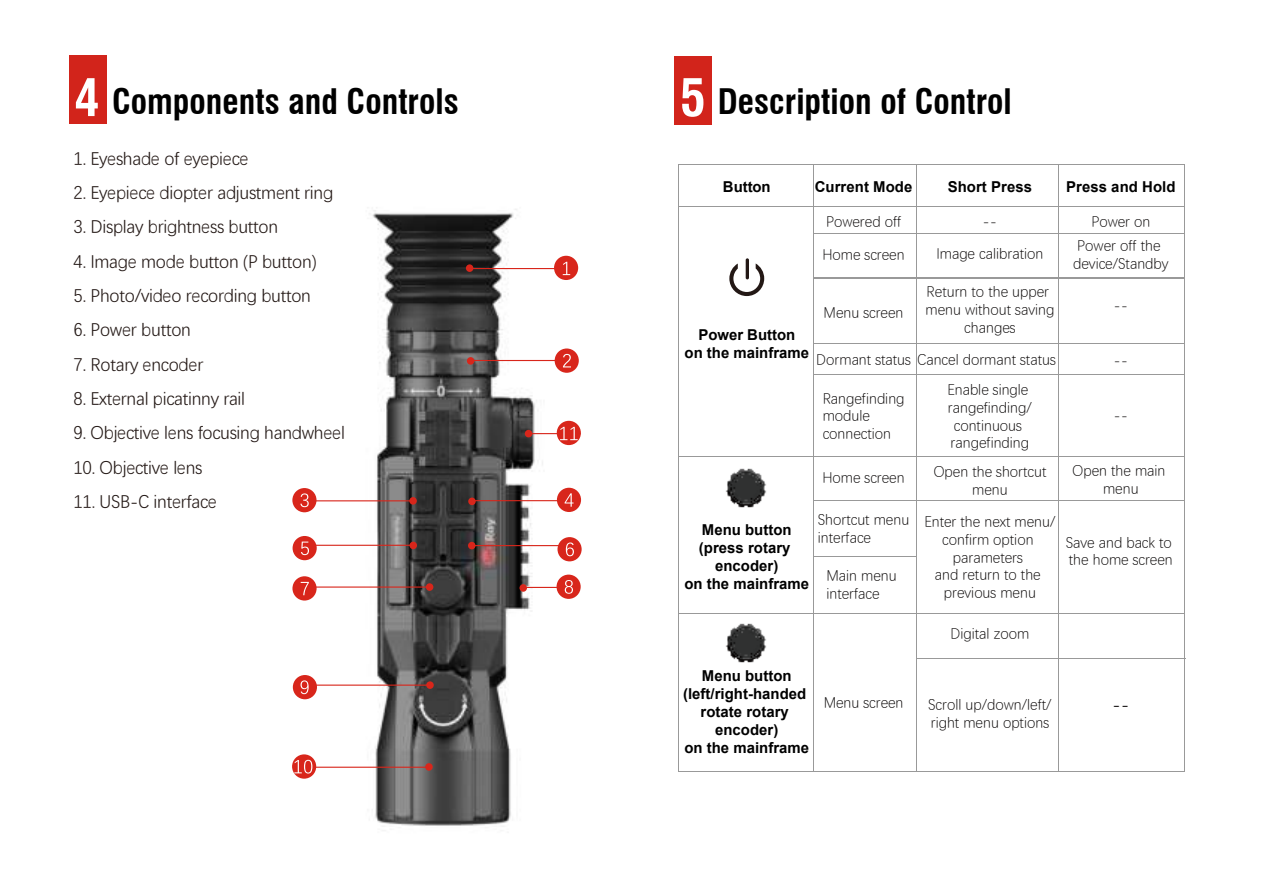
<style>
.page{position:relative;width:1263px;height:893px;background:#fff}
.page>*{position:absolute;margin:0;border:0;box-sizing:border-box;transform-origin:0 0}
.t1{font:700 condensed 51px "Swiss 721 BT";color:#fff}
.t2{font:700 condensed 34.35px "Swiss 721 BT";color:#000}
.t3{font:18px "Deng Xian";letter-spacing:-.02em;color:#231815}
.t4{font:17.7px "Deng Xian";color:#040000}
.t5{font:700 15px/18px "Arial";color:#000;text-align:center}
.t6{font:300 14.85px/17.9px "Deng Xian";color:#040000}
</style>
<div class="page">
<div style="left:69px;top:55px;width:38px;height:69px;background:#d2241b"></div>
<div style="left:674px;top:56px;width:38px;height:68px;background:#d2241b"></div>
<img style="left:344px;top:209px;width:208px;height:617px">
<hr style="left:472px;top:500px;width:102px;height:1px;background:#d8261b">
<hr style="left:473px;top:545px;width:101px;height:1px;background:#d8261b">
<hr style="left:312px;top:500px;width:101px;height:1px;background:#d8261b">
<hr style="left:469px;top:360px;width:101px;height:1px;background:#d8261b">
<hr style="left:469px;top:268px;width:102px;height:1px;background:#d8261b">
<hr style="left:312px;top:545px;width:102px;height:1px;background:#d8261b">
<hr style="left:312px;top:586px;width:118px;height:2px;background:#d8261b">
<hr style="left:312px;top:685px;width:118px;height:1px;background:#d8261b">
<hr style="left:311px;top:767px;width:118px;height:1px;background:#d8261b">
<hr style="left:524px;top:587px;width:49px;height:1px;background:#d8261b">
<div style="left:554px;top:256px;width:24px;height:24px;background:#d8261b;border-radius:50%"></div>
<div style="left:555px;top:348px;width:24px;height:25px;background:#d8261b;border-radius:50%"></div>
<svg style="left:563px;top:262px;width:7px;height:13px"></svg>
<hr style="left:528px;top:433px;width:52px;height:1px;background:#d8261b">
<svg style="left:557px;top:421px;width:24px;height:24px"></svg>
<svg style="left:560px;top:427px;width:18px;height:13px"></svg>
<svg style="left:563px;top:354px;width:8px;height:13px"></svg>
<div style="left:292px;top:488px;width:24px;height:24px;background:#d8261b;border-radius:50%"></div>
<svg style="left:300px;top:493px;width:9px;height:14px"></svg>
<div style="left:293px;top:536px;width:24px;height:24px;background:#d8261b;border-radius:50%"></div>
<svg style="left:301px;top:542px;width:8px;height:13px"></svg>
<div style="left:292px;top:576px;width:25px;height:25px;background:#d8261b;border-radius:50%"></div>
<svg style="left:301px;top:582px;width:8px;height:13px"></svg>
<div style="left:293px;top:675px;width:24px;height:24px;background:#d8261b;border-radius:50%"></div>
<svg style="left:301px;top:680px;width:8px;height:14px"></svg>
<svg style="left:292px;top:754px;width:24px;height:25px"></svg>
<svg style="left:294px;top:760px;width:18px;height:14px"></svg>
<div style="left:557px;top:488px;width:24px;height:24px;background:#d8261b;border-radius:50%"></div>
<svg style="left:565px;top:493px;width:9px;height:14px"></svg>
<div style="left:557px;top:537px;width:25px;height:24px;background:#d8261b;border-radius:50%"></div>
<svg style="left:566px;top:543px;width:8px;height:13px"></svg>
<div style="left:556px;top:575px;width:25px;height:24px;background:#d8261b;border-radius:50%"></div>
<svg style="left:565px;top:580px;width:8px;height:14px"></svg>
<div style="left:525px;top:430px;width:7px;height:7px;background:#d8261b;border-radius:50%"></div>
<div style="left:466px;top:264px;width:7px;height:8px;background:#d8261b;border-radius:50%"></div>
<div style="left:467px;top:357px;width:7px;height:8px;background:#d8261b;border-radius:50%"></div>
<div style="left:409px;top:497px;width:8px;height:8px;background:#d8261b;border-radius:50%"></div>
<div style="left:468px;top:498px;width:8px;height:7px;background:#d8261b;border-radius:50%"></div>
<div style="left:468px;top:542px;width:7px;height:7px;background:#d8261b;border-radius:50%"></div>
<div style="left:519px;top:584px;width:8px;height:8px;background:#d8261b;border-radius:50%"></div>
<div style="left:409px;top:542px;width:8px;height:7px;background:#d8261b;border-radius:50%"></div>
<div style="left:426px;top:583px;width:7px;height:8px;background:#d8261b;border-radius:50%"></div>
<div style="left:426px;top:681px;width:8px;height:8px;background:#d8261b;border-radius:50%"></div>
<div style="left:425px;top:763px;width:8px;height:8px;background:#d8261b;border-radius:50%"></div>
<svg style="left:729px;top:263px;width:35px;height:33px"></svg>
<hr style="left:746px;top:258px;width:3px;height:21px;background:#231815;border-radius:2px">
<hr style="left:678px;top:164px;width:506px;height:1px;background:#999">
<hr style="left:678px;top:165px;width:1px;height:606px;background:#999">
<hr style="left:813px;top:165px;width:1px;height:606px;background:#999">
<hr style="left:916px;top:165px;width:1px;height:606px;background:#999">
<hr style="left:1058px;top:165px;width:1px;height:606px;background:#999">
<hr style="left:1184px;top:164px;width:1px;height:608px;background:#999">
<hr style="left:678px;top:206px;width:506px;height:1px;background:#999">
<hr style="left:678px;top:456px;width:506px;height:1px;background:#999">
<hr style="left:678px;top:613px;width:506px;height:1px;background:#999">
<hr style="left:678px;top:771px;width:506px;height:1px;background:#999">
<hr style="left:813px;top:233px;width:372px;height:1px;background:#999">
<hr style="left:813px;top:500px;width:372px;height:1px;background:#999">
<hr style="left:813px;top:556px;width:103px;height:1px;background:#999">
<hr style="left:916px;top:658px;width:269px;height:1px;background:#999">
<hr style="left:813px;top:277px;width:371px;height:1px;background:#999">
<hr style="left:813px;top:343px;width:371px;height:1px;background:#999">
<hr style="left:813px;top:374px;width:371px;height:1px;background:#999">
<img style="left:725px;top:468px;width:42px;height:40px">
<img style="left:725px;top:623px;width:42px;height:40px">
<h1 class="t1" style="left:74px;top:77px;width:27px">4</h1>
<h1 class="t1" style="left:680px;top:77px;width:27px">5</h1>
<h2 class="t2" style="left:112px;top:88px;width:348px">Components and Controls</h2>
<p class="t3" style="left:73px;top:152px;width:177px">1. Eyeshade of eyepiece</p>
<p class="t3" style="left:73px;top:186px;width:261px">2. Eyepiece diopter adjustment ring</p>
<p class="t3" style="left:73px;top:220px;width:206px">3. Display brightness button</p>
<p class="t3" style="left:73px;top:255px;width:245px">4. Image mode button (P button)</p>
<p class="t3" style="left:73px;top:289px;width:239px">5. Photo/video recording button</p>
<p class="t3" style="left:73px;top:323px;width:119px">6. Power button</p>
<p class="t3" style="left:73px;top:358px;width:132px">7. Rotary encoder</p>
<p class="t3" style="left:73px;top:392px;width:173px">8. External picatinny rail</p>
<p class="t3" style="left:73px;top:426px;width:273px">9. Objective lens focusing handwheel</p>
<p class="t3" style="left:73px;top:461px;width:131px">10. Objective lens</p>
<p class="t3" style="left:73px;top:495px;width:145px">11. USB-C interface</p>
<h2 class="t2" style="left:718px;top:88px;width:296px">Description of Control</h2>
<p class="t5" style="left:723px;top:179px;width:49px">Button</p>
<p class="t5" style="left:815px;top:179px;width:99px">Current Mode</p>
<p class="t5" style="left:948px;top:179px;width:86px">Short Press</p>
<p class="t5" style="left:1066px;top:179px;width:111px">Press and Hold</p>
<p class="t6" style="left:826px;top:214px;width:77px">Powered off</p>
<p class="t6" style="left:936px;top:244px;width:108px">Image calibration</p>
<p class="t6" style="left:925px;top:284px;width:130px;text-align:center">Return to the upper menu without saving changes</p>
<p class="t6" style="left:947px;top:344px;width:110px;line-height:30.2px;text-indent:-131px">Dormant status Cancel dormant status<br>Enable single</p>
<p class="t6" style="left:948px;top:399px;width:86px">rangefinding/ continuous rangefinding</p>
<p class="t6" style="left:1077px;top:211px;width:85px;line-height:23.2px;text-align:center">Power on<br>Power off the</p>
<p class="t6" style="left:1073px;top:254px;width:97px">device/Standby</p>
<p class="t6" style="left:982px;top:214px;width:16px">--</p>
<p class="t6" style="left:822px;top:245px;width:84px">Home screen</p>
<p class="t6" style="left:1113px;top:298px;width:16px">--</p>
<p class="t6" style="left:824px;top:304px;width:81px">Menu screen</p>
<p class="t5" style="left:685px;top:328px;width:126px">Power Button<br>on the mainframe</p>
<p class="t6" style="left:1113px;top:353px;width:16px">--</p>
<p class="t6" style="left:823px;top:390px;width:83px">Rangefinding module connection</p>
<p class="t6" style="left:1113px;top:408px;width:16px">--</p>
<p class="t6" style="left:933px;top:464px;width:115px;text-align:center">Open the shortcut menu</p>
<p class="t6" style="left:1072px;top:461px;width:95px;text-align:center">Open the main menu</p>
<p class="t6" style="left:822px;top:468px;width:84px">Home screen</p>
<p class="t6" style="left:818px;top:510px;width:93px">Shortcut menu interface</p>
<p class="t6" style="left:826px;top:566px;width:72px">Main menu interface</p>
<p class="t6" style="left:924px;top:512px;width:133px;text-align:center">Enter the next menu/ confirm option parameters<br>and return to the previous menu</p>
<p class="t5" style="left:684px;top:522px;width:126px">Menu button (press rotary encoder)<br>on the mainframe</p>
<p class="t6" style="left:1066px;top:533px;width:109px">Save and back to the home screen</p>
<p class="t5" style="left:683px;top:668px;width:128px">Menu button (left/right-handed rotate rotary encoder)<br>on the mainframe</p>
<p class="t6" style="left:950px;top:624px;width:80px">Digital zoom</p>
<p class="t6" style="left:824px;top:695px;width:81px">Menu screen</p>
<p class="t6" style="left:928px;top:697px;width:125px">Scroll up/down/left/ right menu options</p>
<p class="t4" style="left:1112px;top:698px;width:19px">--</p>
</div>
